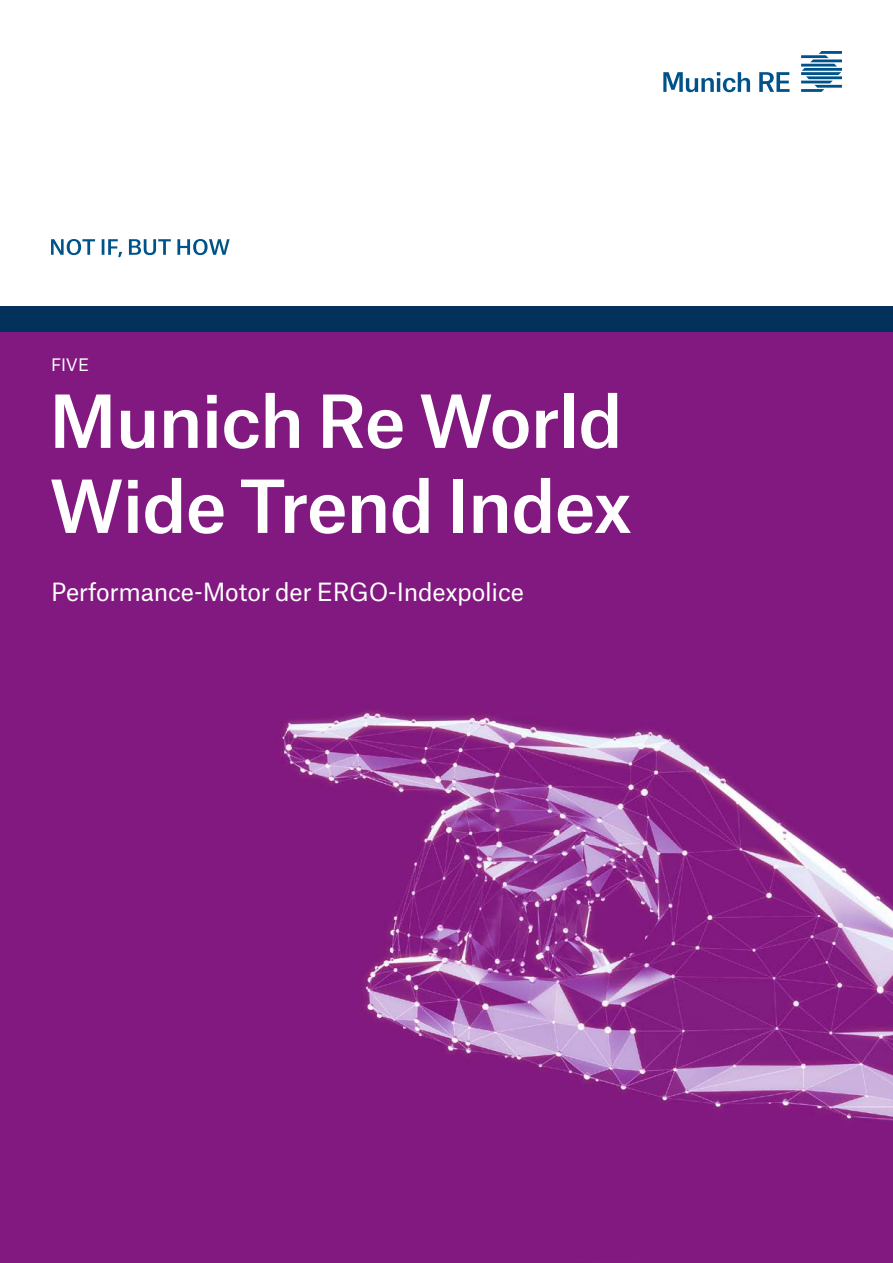
<style>
.page{position:relative;width:893px;height:1263px;background:#fff}
.page>*{position:absolute;margin:0;border:0;box-sizing:border-box;transform-origin:0 0}
.t1{font:500 69.75px/85.1px "Munich Re";letter-spacing:-.01em;color:#fff}
.t2{font:24px "Munich Re";letter-spacing:-.01em;color:#fff}
.t3{font:16.5px "Munich Re";color:#fff}
</style>
<div class="page">
<img style="left:0;top:332px;width:893px;height:931px">
<svg style="left:51px;top:239px;width:179px;height:18px"></svg>
<svg style="left:663px;top:51px;width:179px;height:41px"></svg>
<div style="left:0;top:306px;width:893px;height:26px;background:#04315b"></div>
<p class="t3" style="left:51px;top:351px;width:40px">FIVE</p>
<h1 class="t1" style="left:49px;top:371px;width:584px">Munich Re World<br>Wide Trend Index</h1>
<p class="t2" style="left:51px;top:572px;width:474px">Performance-Motor der ERGO-Indexpolice</p>
</div>
